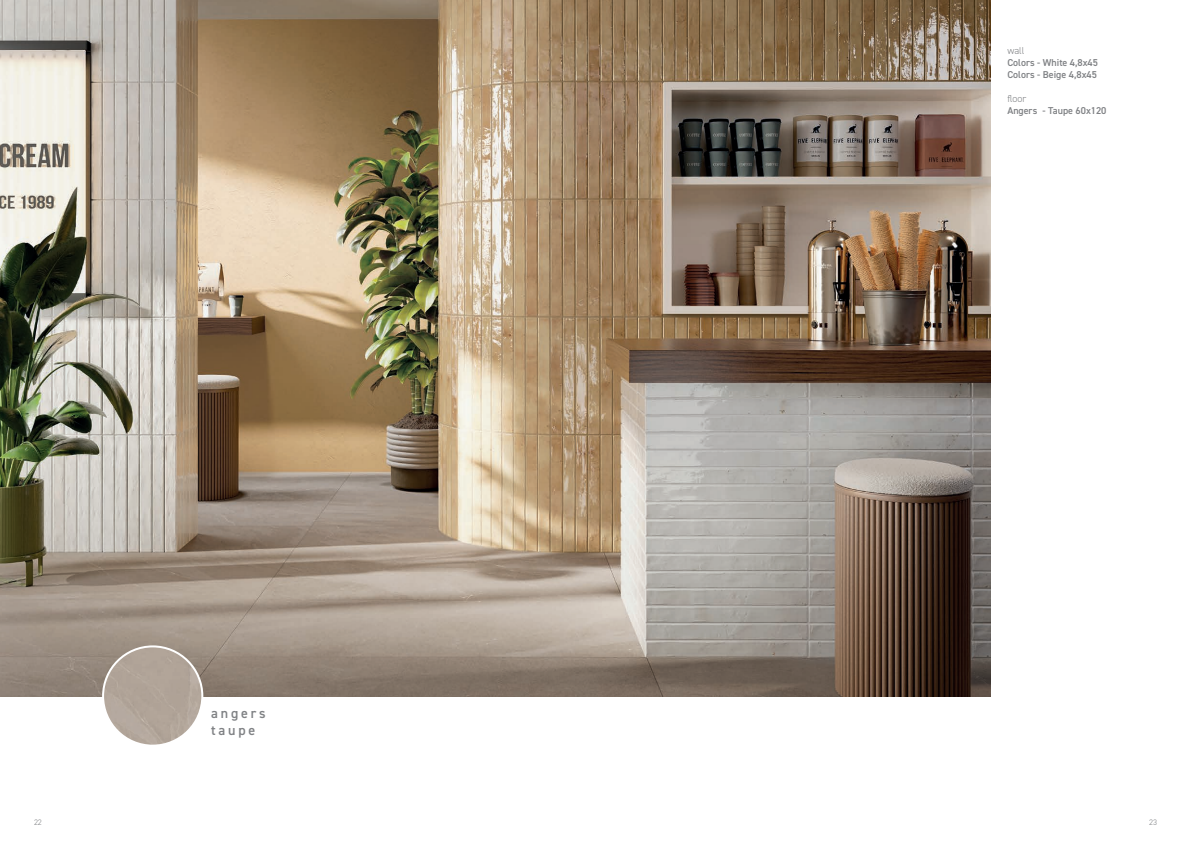
<style>
.page{position:relative;width:1191px;height:842px;background:#fff}
.page>*{position:absolute;margin:0;border:0;box-sizing:border-box;transform-origin:0 0}
.t1{font:600 14px/16.8px "DIN2014";letter-spacing:.2em;color:#808285}
.t2{font:600 10px/12px "DIN2014";color:#808285}
.t3{font:300 10px "DIN2014";color:#808285}
.t4{font:300 8px "DIN2014";color:#808285}
</style>
<div class="page">
<img style="left:0;top:0;width:990px;height:696px">
<img style="left:103px;top:646px;width:99px;height:100px;border-radius:50px">
<div style="left:102px;top:645px;width:101px;height:102px;border:2px solid #fff;border-radius:50%"></div>
<h1 class="t1" style="left:211px;top:705px;width:56px">angers taupe</h1>
<p class="t3" style="left:1007px;top:44px;width:19px">wall</p>
<p class="t2" style="left:1007px;top:56px;width:92px">Colors - White 4,8x45<br>Colors - Beige 4,8x45</p>
<p class="t3" style="left:1007px;top:92px;width:20px">floor</p>
<p class="t2" style="left:1007px;top:104px;width:101px">Angers - Taupe 60x120</p>
<p class="t4" style="left:34px;top:817px;width:9px">22</p>
<p class="t4" style="left:1149px;top:817px;width:9px">23</p>
</div>
